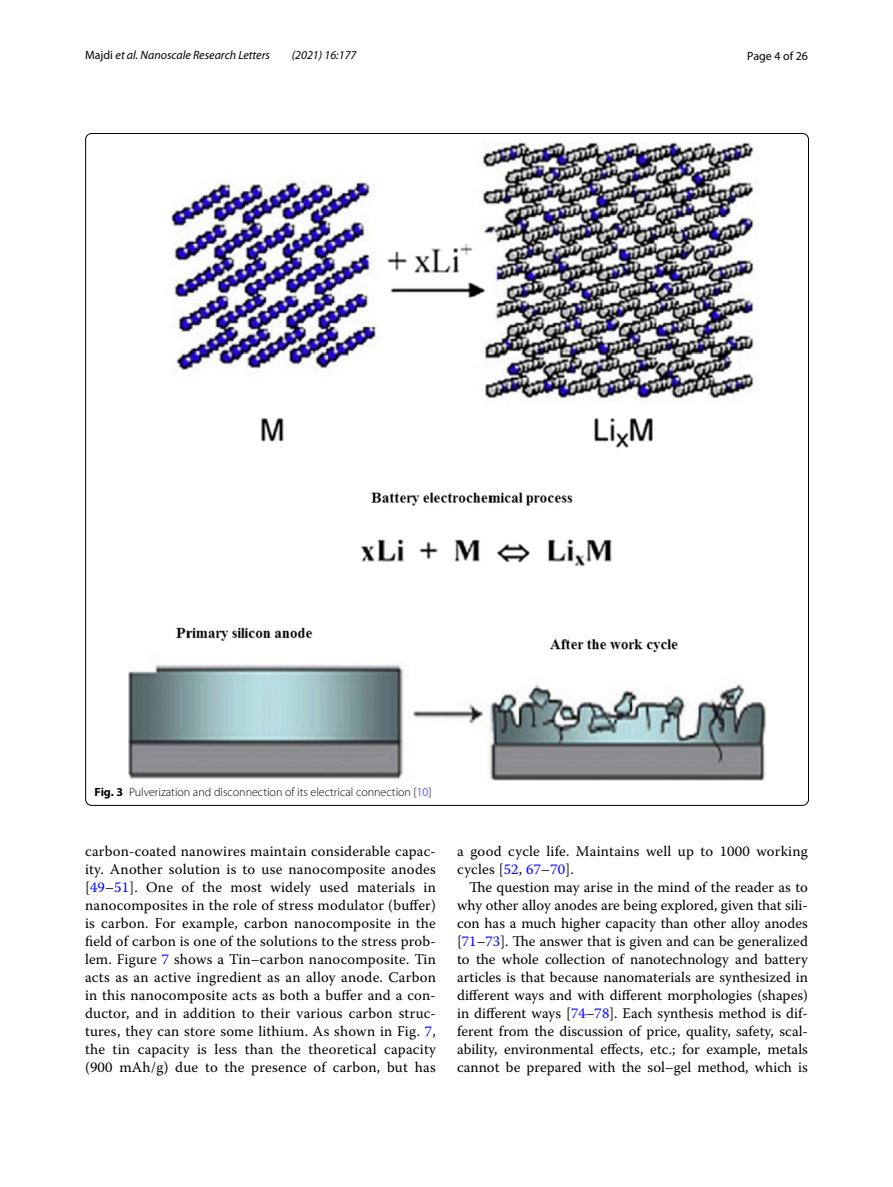
<style>
.page{position:relative;width:893px;height:1187px;background:#fff}
.page>*{position:absolute;margin:0;border:0;box-sizing:border-box;transform-origin:0 0}
.t1{font:14.7px/18px "Warnock Pro";letter-spacing:.015em;color:#000;text-align:justify}
.t2{font:300 12px "Myriad Pro";color:#000}
.t3{font:italic 12px "Myriad Pro";color:#000}
.t4{font:12px "Myriad Pro";color:#000}
.s1{font-style:normal}
.s2{font-weight:700}
.s3{color:#00f}
</style>
<div class="page">
<img style="left:128px;top:142px;width:638px;height:638px">
<p class="t3" style="left:85px;top:48px;width:186px"><span class="s1">Majdi</span> et al. Nanoscale Research Letters</p>
<p class="t3" style="left:292px;top:48px;width:66px">(2021) 16:177</p>
<p class="t4" style="left:747px;top:48px;width:62px">Page 4 of 26</p>
<p class="t2" style="left:95px;top:785px;width:339px"><span class="s2">Fig. 3</span> Pulverization and disconnection of its electrical connection [<span class="s3">10</span>]</p>
<p class="t1" style="left:85px;top:841px;width:352px">carbon-coated nanowires maintain considerable capac&shy;ity. Another solution is to use nanocomposite anodes [<span class="s3">49</span>–<span class="s3">51</span>]. One of the most widely used materials in nanocomposites in the role of stress modulator (buffer) is carbon. For example, carbon nanocomposite in the field of carbon is one of the solutions to the stress prob&shy;lem. Figure <span class="s3">7</span> shows a Tin–carbon nanocomposite. Tin acts as an active ingredient as an alloy anode. Carbon in this nanocomposite acts as both a buffer and a con&shy;ductor, and in addition to their various carbon struc&shy;tures, they can store some lithium. As shown in Fig. <span class="s3">7</span>, the tin capacity is less than the theoretical capacity (900 mAh/g) due to the presence of carbon, but has</p>
<p class="t1" style="left:457px;top:841px;width:352px">a good cycle life. Maintains well up to 1000 working cycles [<span class="s3">52</span>, <span class="s3">67</span>–<span class="s3">70</span>].</p>
<p class="t1" style="left:457px;top:877px;width:352px;text-indent:12px">The question may arise in the mind of the reader as to why other alloy anodes are being explored, given that sili&shy;con has a much higher capacity than other alloy anodes [<span class="s3">71</span>–<span class="s3">73</span>]. The answer that is given and can be generalized to the whole collection of nanotechnology and battery articles is that because nanomaterials are synthesized in different ways and with different morphologies (shapes) in different ways [<span class="s3">74</span>–<span class="s3">78</span>]. Each synthesis method is dif&shy;ferent from the discussion of price, quality, safety, scal&shy;ability, environmental effects, etc.; for example, metals cannot be prepared with the sol–gel method, which is</p>
</div>
